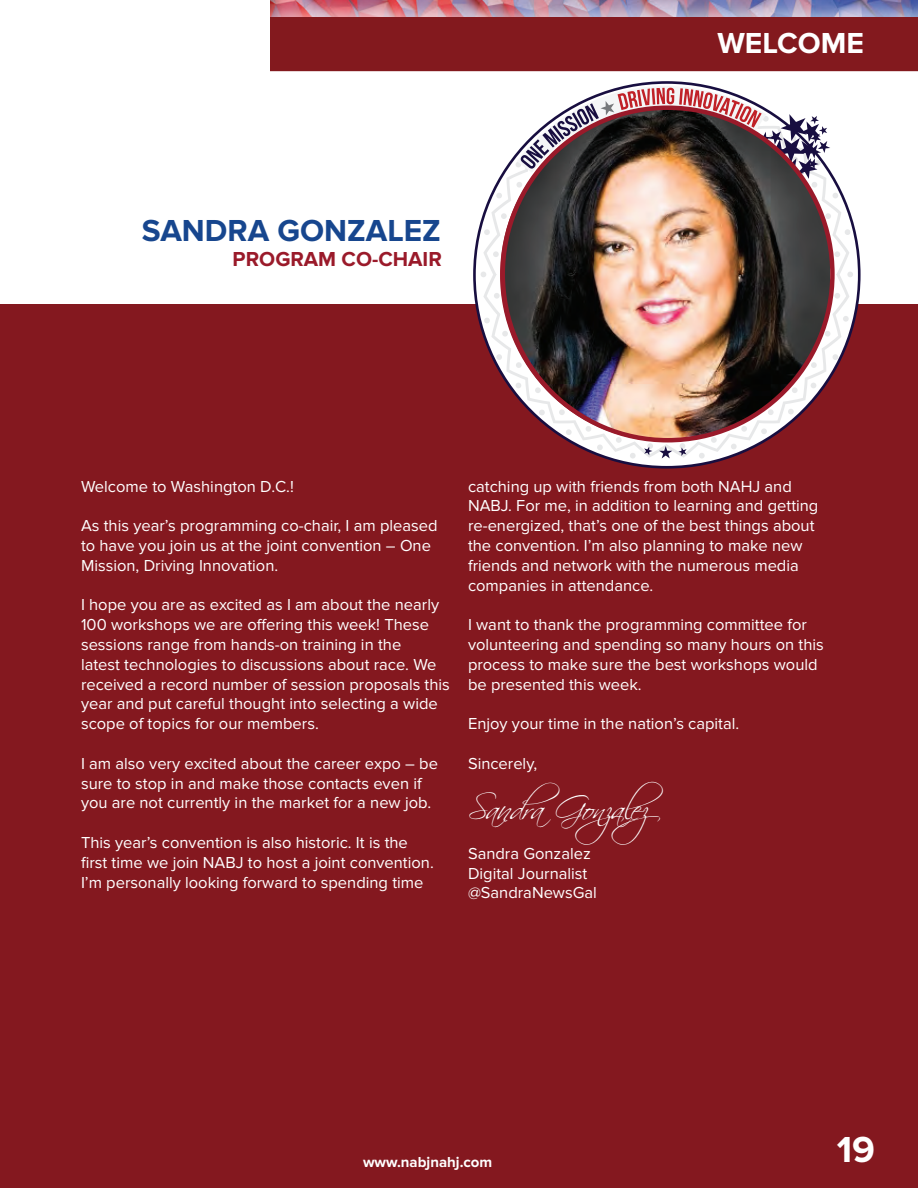
<style>
.page{position:relative;width:918px;height:1188px;background:#fff}
.page>*{position:absolute;margin:0;border:0;box-sizing:border-box;transform-origin:0 0}
.t1{font:700 37.5px "Proxima Nova";color:#fff}
.t2{font:700 31.5px "Proxima Nova";color:#17468e}
.t3{font:31.5px "Scriptina Pro";color:#fff}
.t4{font:700 30px "Proxima Nova";color:#fff}
.t5{font:700 21px "Proxima Nova";color:#9a1a2a}
.t6{font:16.5px/19.8px "Proxima Nova";color:#fff}
.t7{font:700 15px "Proxima Nova";color:#fff}
</style>
<div class="page">
<div style="left:270px;top:18px;width:648px;height:53px;background:#83191e"></div>
<div style="left:270px;top:0;width:648px;height:18px;background:#231f20;opacity:.75"></div>
<div style="left:0;top:305px;width:918px;height:883px;background:#84181f"></div>
<svg style="left:473px;top:81px;width:388px;height:388px"></svg>
<svg style="left:483px;top:92px;width:366px;height:182px"></svg>
<svg style="left:483px;top:274px;width:366px;height:184px"></svg>
<svg style="left:496px;top:193px;width:6px;height:5px"></svg>
<svg style="left:484px;top:229px;width:6px;height:6px"></svg>
<svg style="left:699px;top:453px;width:6px;height:6px"></svg>
<svg style="left:731px;top:444px;width:6px;height:5px"></svg>
<svg style="left:833px;top:354px;width:5px;height:6px"></svg>
<svg style="left:843px;top:316px;width:6px;height:6px"></svg>
<svg style="left:630px;top:453px;width:6px;height:6px"></svg>
<svg style="left:597px;top:445px;width:6px;height:5px"></svg>
<svg style="left:496px;top:354px;width:6px;height:6px"></svg>
<svg style="left:484px;top:318px;width:6px;height:5px"></svg>
<svg style="left:481px;top:272px;width:5px;height:5px"></svg>
<svg style="left:847px;top:272px;width:6px;height:5px"></svg>
<svg style="left:501px;top:213px;width:2px;height:6px"></svg>
<svg style="left:834px;top:293px;width:6px;height:6px"></svg>
<svg style="left:494px;top:293px;width:6px;height:6px"></svg>
<svg style="left:493px;top:251px;width:6px;height:6px"></svg>
<svg style="left:516px;top:86px;width:334px;height:171px"></svg>
<svg style="left:644px;top:443px;width:9px;height:12px"></svg>
<svg style="left:678px;top:443px;width:9px;height:13px"></svg>
<svg style="left:659px;top:446px;width:13px;height:12px"></svg>
<img style="left:503px;top:108px;width:327px;height:332px">
<h2 class="t2" style="left:142px;top:212px;width:300px">SANDRA GONZALEZ</h2>
<p class="t5" style="left:233px;top:247px;width:211px">PROGRAM CO-CHAIR</p>
<h3 class="t4" style="left:717px;top:25px;width:148px">WELCOME</h3>
<p class="t6" style="left:81px;top:476px;width:214px">Welcome to Washington D.C.!</p>
<p class="t6" style="left:81px;top:516px;width:358px">As this year’s programming co-chair, I am pleased to have you join us at the joint convention – One<br>Mission, Driving Innovation.</p>
<p class="t6" style="left:81px;top:595px;width:370px">I hope you are as excited as I am about the nearly 100 workshops we are offering this week! These sessions range from hands-on training in the<br>latest technologies to discussions about race. We received a record number of session proposals this year and put careful thought into selecting a wide scope of topics for our members.</p>
<p class="t6" style="left:81px;top:754px;width:359px">I am also very excited about the career expo – be sure to stop in and make those contacts even if you are not currently in the market for a new job.</p>
<p class="t6" style="left:81px;top:833px;width:354px">This year’s convention is also historic. It is the first time we join NABJ to host a joint convention.<br>I’m personally looking forward to spending time</p>
<p class="t6" style="left:468px;top:476px;width:352px">catching up with friends from both NAHJ and NABJ. For me, in addition to learning and getting re-energized, that’s one of the best things about the convention. I’m also planning to make new friends and network with the numerous media companies in attendance.</p>
<p class="t6" style="left:468px;top:615px;width:357px">I want to thank the programming committee for volunteering and spending so many hours on this process to make sure the best workshops would be presented this week.</p>
<p class="t6" style="left:468px;top:714px;width:273px">Enjoy your time in the nation’s capital.</p>
<p class="t6" style="left:468px;top:754px;width:71px">Sincerely,</p>
<h2 class="t3" style="left:468px;top:790px;width:222px">Sandra Gonzalez</h2>
<p class="t6" style="left:468px;top:844px;width:130px">Sandra Gonzalez<br>Digital Journalist @SandraNewsGal</p>
<p class="t7" style="left:363px;top:1153px;width:131px">www.nabjnahj.com</p>
<h1 class="t1" style="left:837px;top:1128px;width:40px">19</h1>
</div>
